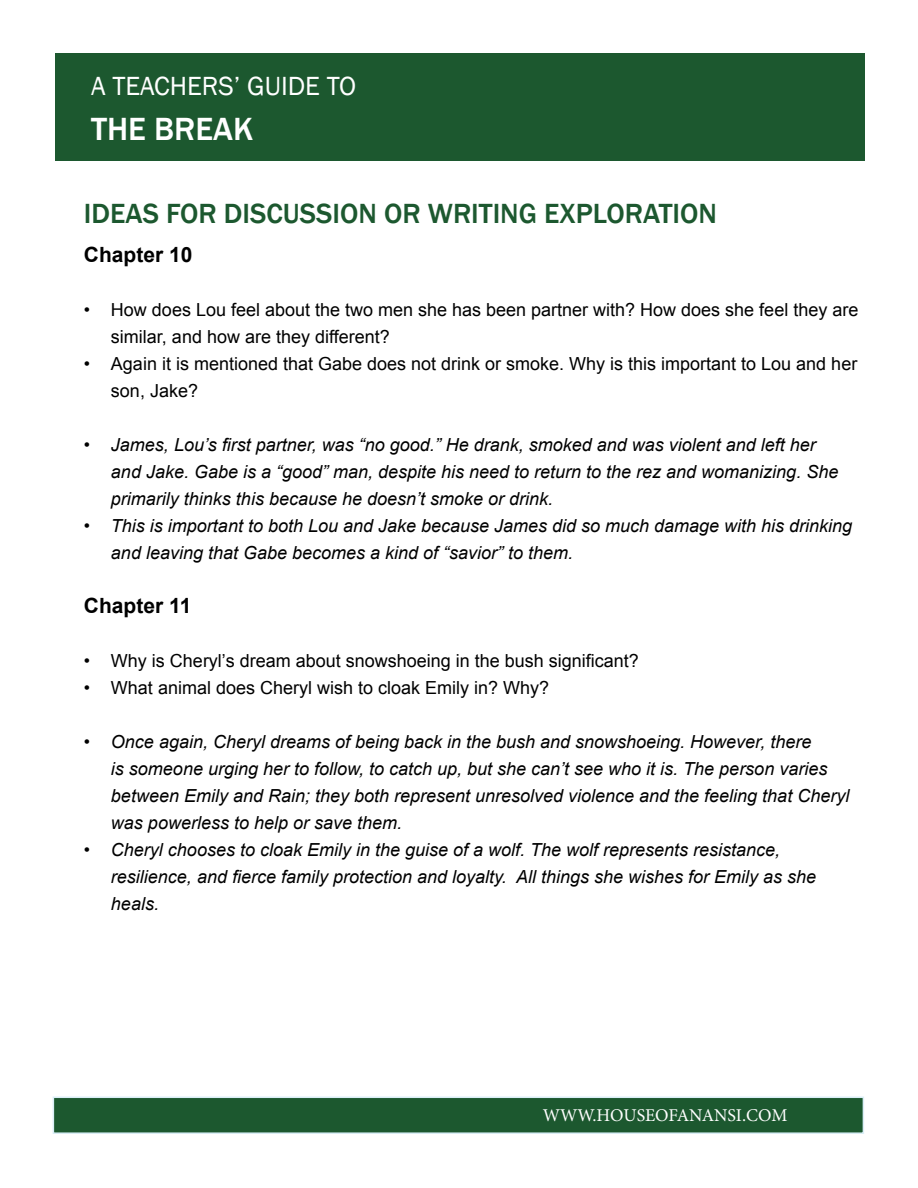
<style>
.page{position:relative;width:918px;height:1188px;background:#fff}
.page>*{position:absolute;margin:0;border:0;box-sizing:border-box;transform-origin:0 0}
.t1{font:500 33px "Franklin Gothic";color:#fff}
.t2{font:500 28.5px "Franklin Gothic";color:#1c582f}
.t3{font:27px "Franklin Gothic";color:#fff}
.t4{font:700 21px "Arial";color:#000}
.t5{font:italic 18px/27px "Arial";color:#000}
.t6{font:18px/27px "Arial";color:#000}
.t7{font:18px "Minion Pro";letter-spacing:-.005em;color:#fff}
</style>
<div class="page">
<div style="left:55px;top:53px;width:810px;height:108px;background:#1c582f"></div>
<div style="left:53px;top:1097px;width:811px;height:37px;background:#1c582f;border:2px solid #daeef7"></div>
<h3 class="t3" style="left:91px;top:69px;width:267px">A TEACHERS’ GUIDE TO</h3>
<h1 class="t1" style="left:91px;top:109px;width:164px">THE BREAK</h1>
<h2 class="t2" style="left:84px;top:196px;width:634px">IDEAS FOR DISCUSSION OR WRITING EXPLORATION</h2>
<p class="t4" style="left:84px;top:241px;width:110px">Chapter 10</p>
<p class="t6" style="left:111px;top:297px;width:749px;text-indent:-27px">• How does Lou feel about the two men she has been partner with? How does she feel they are similar, and how are they different?</p>
<p class="t6" style="left:111px;top:351px;width:748px;text-indent:-27px">• Again it is mentioned that Gabe does not drink or smoke. Why is this important to Lou and her son, Jake?</p>
<p class="t5" style="left:111px;top:432px;width:729px;text-indent:-27px">• James, Lou’s first partner, was “no good.” He drank, smoked and was violent and left her and Jake. Gabe is a “good” man, despite his need to return to the rez and womanizing. She primarily thinks this because he doesn’t smoke or drink.</p>
<p class="t5" style="left:111px;top:513px;width:743px;text-indent:-27px">• This is important to both Lou and Jake because James did so much damage with his drinking and leaving that Gabe becomes a kind of “savior” to them.</p>
<p class="t4" style="left:84px;top:592px;width:109px">Chapter 11</p>
<p class="t6" style="left:84px;top:648px;width:556px">• Why is Cheryl’s dream about snowshoeing in the bush significant?</p>
<p class="t6" style="left:84px;top:675px;width:467px">• What animal does Cheryl wish to cloak Emily in? Why?</p>
<p class="t5" style="left:111px;top:729px;width:740px;text-indent:-27px">• Once again, Cheryl dreams of being back in the bush and snowshoeing. However, there<br>is someone urging her to follow, to catch up, but she can’t see who it is. The person varies between Emily and Rain; they both represent unresolved violence and the feeling that Cheryl was powerless to help or save them.</p>
<p class="t5" style="left:111px;top:837px;width:707px;text-indent:-27px">• Cheryl chooses to cloak Emily in the guise of a wolf. The wolf represents resistance, resilience, and fierce family protection and loyalty. All things she wishes for Emily as she heals.</p>
<p class="t7" style="left:543px;top:1103px;width:246px">WWW.HOUSEOFANANSI.COM</p>
</div>
